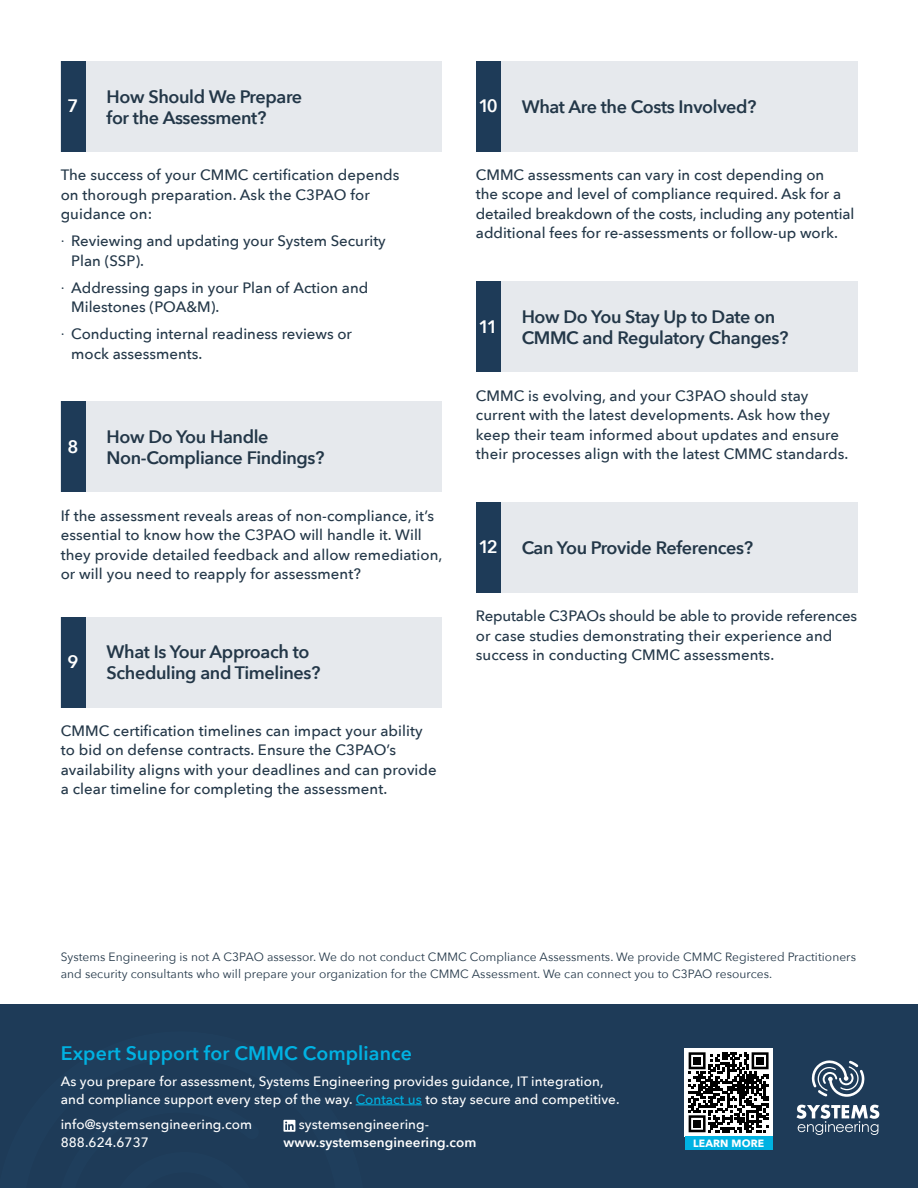
<style>
.page{position:relative;width:918px;height:1188px;background:#fff}
.page>*{position:absolute;margin:0;border:0;box-sizing:border-box;transform-origin:0 0}
.Body{font:600 19.5px "Avenir Next";letter-spacing:.005em;color:#00b2e2}
.Body_Header{font:600 18px/21px "Avenir Next";letter-spacing:-.02em;color:#233748}
.Body_Header-2{font:600 18px "Avenir Next";color:#fff}
.Body_Header-3{font:500 15px/19.5px "Avenir Next";letter-spacing:.005em;color:#233748}
.Body-2{font:500 13.5px/18px "Avenir Next";letter-spacing:.005em;color:#fff}
.t1{font:600 13.5px "Avenir Next";letter-spacing:.005em;color:#fff}
.Body_Header-4{font:12px/16.5px "Avenir Next";letter-spacing:.005em;color:#233748}
.Body-3{font:700 10.5px "Avenir Next";letter-spacing:.015em;color:#fff}
.s1{font-weight:400}
.s2{color:#00b2e2}
</style>
<div class="page">
<div style="left:476px;top:282px;width:381px;height:90px;background:#e6e9ed"></div>
<div style="left:476px;top:502px;width:381px;height:91px;background:#e6e9ed"></div>
<div style="left:61px;top:61px;width:381px;height:90px;background:#e6e9ed"></div>
<div style="left:61px;top:402px;width:381px;height:90px;background:#e6e9ed"></div>
<div style="left:476px;top:61px;width:381px;height:90px;background:#e6e9ed"></div>
<div style="left:476px;top:61px;width:24px;height:90px;background:#1e3b58"></div>
<div style="left:476px;top:282px;width:24px;height:90px;background:#1e3b58"></div>
<div style="left:476px;top:502px;width:24px;height:91px;background:#1e3b58"></div>
<div style="left:61px;top:61px;width:24px;height:91px;background:#1e3b58"></div>
<div style="left:61px;top:402px;width:24px;height:90px;background:#1e3b58"></div>
<div style="left:61px;top:617px;width:381px;height:90px;background:#e6e9ed"></div>
<div style="left:61px;top:617px;width:24px;height:90px;background:#1e3b58"></div>
<div style="left:0;top:1004px;width:918px;height:184px;background:#1e3b58"></div>
<svg style="left:811px;top:1060px;width:54px;height:37px"></svg>
<svg style="left:797px;top:1105px;width:82px;height:30px"></svg>
<hr style="left:356px;top:1105px;width:66px;height:1px;background:#00b2e2">
<svg style="left:283px;top:1104px;width:96px;height:28px"></svg>
<div style="left:685px;top:1048px;width:87px;height:88px;background:#fff"></div>
<svg style="left:689px;top:1052px;width:80px;height:80px"></svg>
<div style="left:693px;top:1057px;width:8px;height:7px;background:#000"></div>
<div style="left:756px;top:1057px;width:8px;height:7px;background:#000"></div>
<div style="left:693px;top:1120px;width:8px;height:7px;background:#000"></div>
<div style="left:685px;top:1136px;width:87px;height:14px;background:#00b2e2"></div>
<p class="Body_Header-2" style="left:68px;top:91px;width:12px">7</p>
<p class="Body_Header" style="left:107px;top:85px;width:197px">How Should We Prepare for the Assessment?</p>
<p class="Body_Header-3" style="left:61px;top:165px;width:340px">The success of your CMMC certification depends on thorough preparation. Ask the C3PAO for guidance on:</p>
<p class="Body_Header-3" style="left:71px;top:231px;width:316px;text-indent:-10px"><span class="s1">∙</span> Reviewing and updating your System Security<br>Plan (SSP).</p>
<p class="Body_Header-3" style="left:71px;top:277px;width:299px;text-indent:-10px"><span class="s1">∙</span> Addressing gaps in your Plan of Action and<br>Milestones (POA&amp;M).</p>
<p class="Body_Header-3" style="left:71px;top:324px;width:282px;text-indent:-10px"><span class="s1">∙</span> Conducting internal readiness reviews or mock assessments.</p>
<p class="Body_Header-2" style="left:68px;top:431px;width:12px">8</p>
<p class="Body_Header" style="left:107px;top:426px;width:220px">How Do You Handle<br>Non-Compliance Findings?</p>
<p class="Body_Header-3" style="left:61px;top:505px;width:383px">If the assessment reveals areas of non-compliance, it’s essential to know how the C3PAO will handle it. Will they provide detailed feedback and allow remediation, or will you need to reapply for assessment?</p>
<p class="Body_Header-2" style="left:68px;top:646px;width:12px">9</p>
<p class="Body_Header" style="left:107px;top:641px;width:216px">What Is Your Approach to<br>Scheduling and Timelines?</p>
<p class="Body_Header-3" style="left:61px;top:720px;width:378px">CMMC certification timelines can impact your ability to bid on defense contracts. Ensure the C3PAO’s availability aligns with your deadlines and can provide a clear timeline for completing the assessment.</p>
<p class="Body_Header-2" style="left:478px;top:90px;width:21px">10</p>
<p class="Body_Header" style="left:522px;top:96px;width:236px">What Are the Costs Involved?</p>
<p class="Body_Header-3" style="left:476px;top:164px;width:380px">CMMC assessments can vary in cost depending on<br>the scope and level of compliance required. Ask for a detailed breakdown of the costs, including any potential additional fees for re-assessments or follow-up work.</p>
<p class="Body_Header-2" style="left:478px;top:311px;width:21px">11</p>
<p class="Body_Header" style="left:522px;top:306px;width:268px">How Do You Stay Up to Date on<br>CMMC and Regulatory Changes?</p>
<p class="Body_Header-3" style="left:476px;top:385px;width:374px">CMMC is evolving, and your C3PAO should stay current with the latest developments. Ask how they keep their team informed about updates and ensure their processes align with the latest CMMC standards.</p>
<p class="Body_Header-2" style="left:478px;top:532px;width:21px">12</p>
<p class="Body_Header" style="left:522px;top:537px;width:233px">Can You Provide References?</p>
<p class="Body_Header-3" style="left:476px;top:606px;width:383px">Reputable C3PAOs should be able to provide references or case studies demonstrating their experience and success in conducting CMMC assessments.</p>
<p class="Body_Header-4" style="left:61px;top:948px;width:797px">Systems Engineering is not A C3PAO assessor. We do not conduct CMMC Compliance Assessments. We provide CMMC Registered Practitioners and security consultants who will prepare your organization for the CMMC Assessment. We can connect you to C3PAO resources.</p>
<p class="Body" style="left:61px;top:1037px;width:353px">Expert Support for CMMC Compliance</p>
<p class="Body-2" style="left:61px;top:1072px;width:560px">As you prepare for assessment, Systems Engineering provides guidance, IT integration, and compliance support every step of the way. <span class="s2">Contact us</span> to stay secure and competitive.</p>
<p class="Body-2" style="left:61px;top:1114px;width:193px">info@systemsengineering.com<br>888.624.6737</p>
<p class="Body-2" style="left:299px;top:1115px;width:132px">systemsengineering-</p>
<p class="t1" style="left:284px;top:1131px;width:194px">www.systemsengineering.com</p>
<p class="Body-3" style="left:693px;top:1134px;width:73px">LEARN MORE</p>
</div>
